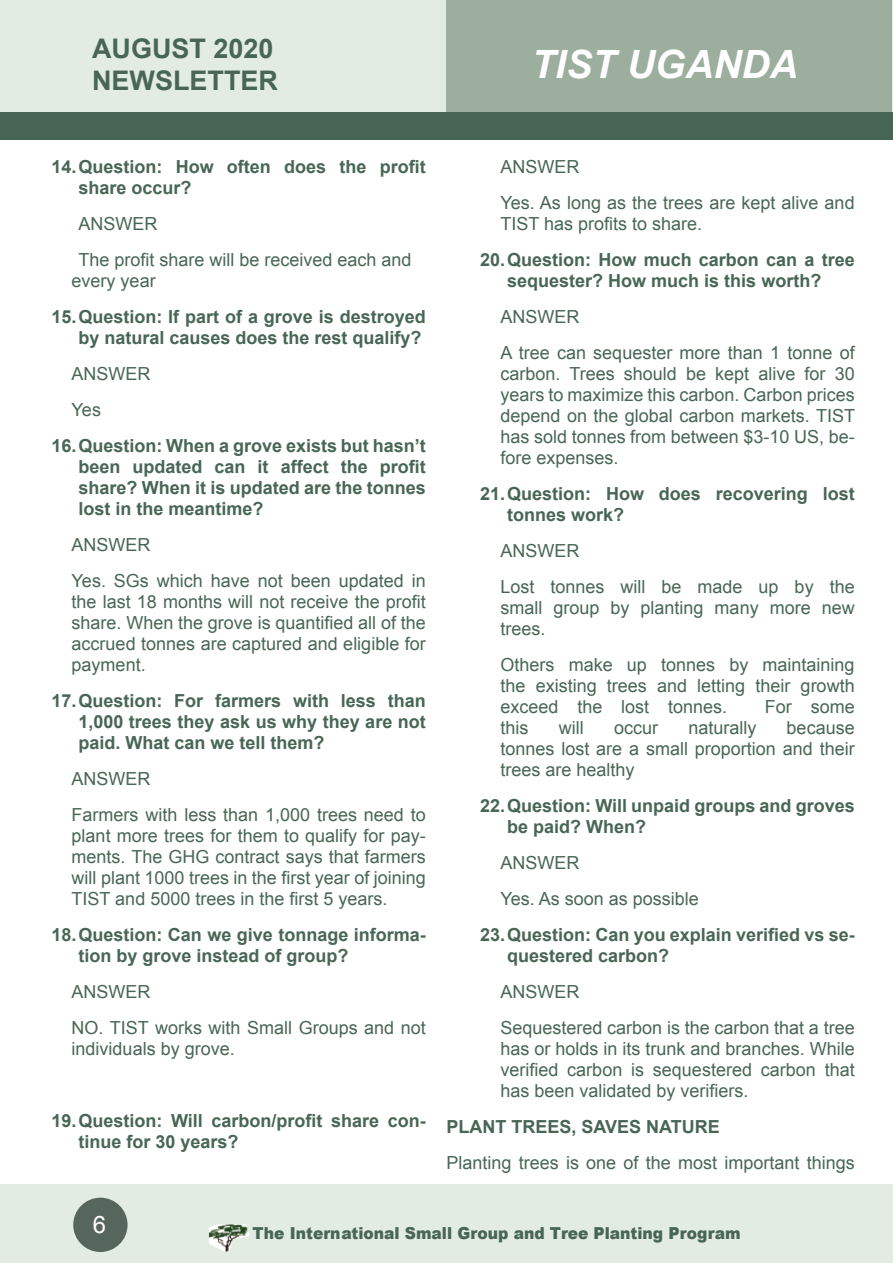
<style>
.page{position:relative;width:893px;height:1263px;background:#fff}
.page>*{position:absolute;margin:0;border:0;box-sizing:border-box;transform-origin:0 0}
.t1{font:italic 700 39px "Arial";color:#fff}
.t2{font:700 27px/32.4px "Arial";color:#486655}
.t3{font:24px "Arial";color:#fff}
.t4{font:18px/21px "Arial";color:#486655}
.t5{font:700 18px/21px "Arial";color:#486655}
.t6{font:900 16.5px "Arial";color:#486655;scale:.94 1}
</style>
<div class="page">
<div style="left:0;top:1184px;width:893px;height:79px;background:#e3ece2"></div>
<div style="left:73px;top:1198px;width:55px;height:54px;background:#56665d;border-radius:50%"></div>
<img style="left:209px;top:1224px;width:41px;height:28px">
<div style="left:0;top:0;width:446px;height:112px;background:#e3ece2"></div>
<div style="left:446px;top:0;width:447px;height:112px;background:#9cae9e"></div>
<div style="left:0;top:112px;width:893px;height:28px;background:#486655"></div>
<h2 class="t2" style="left:92px;top:33px;width:188px">AUGUST 2020<br>NEWSLETTER</h2>
<h1 class="t1" style="left:531px;top:38px;width:268px">TIST UGANDA</h1>
<p class="t5" style="left:78px;top:156px;width:349px;text-indent:-27px">14.Question: How often does the profit share occur?</p>
<p class="t4" style="left:78px;top:205px;width:335px;line-height:36px">ANSWER<br>The profit share will be received each and</p>
<p class="t4" style="left:72px;top:270px;width:86px">every year</p>
<p class="t5" style="left:51px;top:306px;width:376px;text-align:right">15.Question: If part of a grove is destroyed by natural causes does the rest qualify?</p>
<p class="t4" style="left:72px;top:355px;width:81px;line-height:36px">ANSWER<br>Yes</p>
<p class="t5" style="left:78px;top:435px;width:349px;text-align:justify;text-indent:-27px">16.Question: When a grove exists but hasn’t been updated can it affect the profit share? When it is updated are the tonnes lost in the meantime?</p>
<p class="t4" style="left:72px;top:526px;width:356px;line-height:36px">ANSWER<br>Yes. SGs which have not been updated in</p>
<p class="t4" style="left:72px;top:591px;width:356px;text-align:justify">the last 18 months will not receive the profit share. When the grove is quantified all of the accrued tonnes are captured and eligible for payment.</p>
<p class="t5" style="left:78px;top:690px;width:349px;text-align:justify;text-indent:-27px">17.Question: For farmers with less than 1,000 trees they ask us why they are not paid. What can we tell them?</p>
<p class="t4" style="left:72px;top:760px;width:356px;line-height:36px">ANSWER<br>Farmers with less than 1,000 trees need to</p>
<p class="t4" style="left:72px;top:825px;width:356px;text-align:justify">plant more trees for them to qualify for pay&shy;ments. The GHG contract says that farmers will plant 1000 trees in the first year of joining TIST and 5000 trees in the first 5 years.</p>
<p class="t5" style="left:78px;top:924px;width:349px;text-indent:-27px">18.Question: Can we give tonnage informa&shy;tion by grove instead of group?</p>
<p class="t4" style="left:72px;top:974px;width:356px;line-height:36px">ANSWER<br>NO. TIST works with Small Groups and not</p>
<p class="t4" style="left:72px;top:1038px;width:165px">individuals by grove.</p>
<p class="t5" style="left:78px;top:1110px;width:349px;text-indent:-27px">19.Question: Will carbon/profit share con&shy;tinue for 30 years?</p>
<p class="t4" style="left:500px;top:149px;width:356px;line-height:36px">ANSWER<br>Yes. As long as the trees are kept alive and</p>
<p class="t4" style="left:500px;top:213px;width:203px">TIST has profits to share.</p>
<p class="t5" style="left:480px;top:249px;width:376px;text-align:center">20.Question: How much carbon can a tree sequester? How much is this worth?</p>
<p class="t4" style="left:500px;top:299px;width:356px;line-height:36px">ANSWER<br>A tree can sequester more than 1 tonne of</p>
<p class="t4" style="left:500px;top:363px;width:356px;text-align:justify">carbon. Trees should be kept alive for 30 years to maximize this carbon. Carbon prices depend on the global carbon markets. TIST has sold tonnes from between $3-10 US, be&shy;fore expenses.</p>
<p class="t5" style="left:507px;top:483px;width:349px;text-indent:-27px">21.Question: How does recovering lost tonnes work?</p>
<p class="t4" style="left:500px;top:533px;width:356px;line-height:36px">ANSWER<br>Lost tonnes will be made up by the</p>
<p class="t4" style="left:500px;top:597px;width:356px">small group by planting many more new trees.</p>
<p class="t4" style="left:500px;top:654px;width:356px;text-align:justify">Others make up tonnes by maintaining the existing trees and letting their growth exceed the lost tonnes.</p>
<p class="t4" style="left:765px;top:696px;width:91px">For some</p>
<p class="t4" style="left:500px;top:717px;width:356px;text-align:justify;text-indent:286px">because tonnes lost are a small proportion and their trees are healthy</p>
<p class="t5" style="left:507px;top:795px;width:349px;text-indent:-27px">22.Question: Will unpaid groups and groves be paid? When?</p>
<p class="t4" style="left:500px;top:845px;width:200px;line-height:36px">ANSWER<br>Yes. As soon as possible</p>
<p class="t5" style="left:507px;top:924px;width:349px;text-indent:-27px">23.Question: Can you explain verified vs se&shy;questered carbon?</p>
<p class="t4" style="left:500px;top:974px;width:356px;line-height:36px">ANSWER<br>Sequestered carbon is the carbon that a tree</p>
<p class="t4" style="left:500px;top:1038px;width:356px;text-align:justify">has or holds in its trunk and branches. While verified carbon is sequestered carbon that has been validated by verifiers.</p>
<p class="t5" style="left:446px;top:1117px;width:275px">PLANT TREES, SAVES NATURE</p>
<p class="t4" style="left:446px;top:1152px;width:410px">Planting trees is one of the most important things</p>
<p class="t4" style="left:500px;top:717px;width:30px">this</p>
<p class="t4" style="left:559px;top:717px;width:26px">will</p>
<p class="t4" style="left:614px;top:717px;width:46px">occur</p>
<p class="t4" style="left:688px;top:717px;width:70px">naturally</p>
<h3 class="t3" style="left:93px;top:1209px;width:15px">6</h3>
<p class="t6" style="left:252px;top:1221px;width:521px">The International Small Group and Tree Planting Program</p>
</div>
